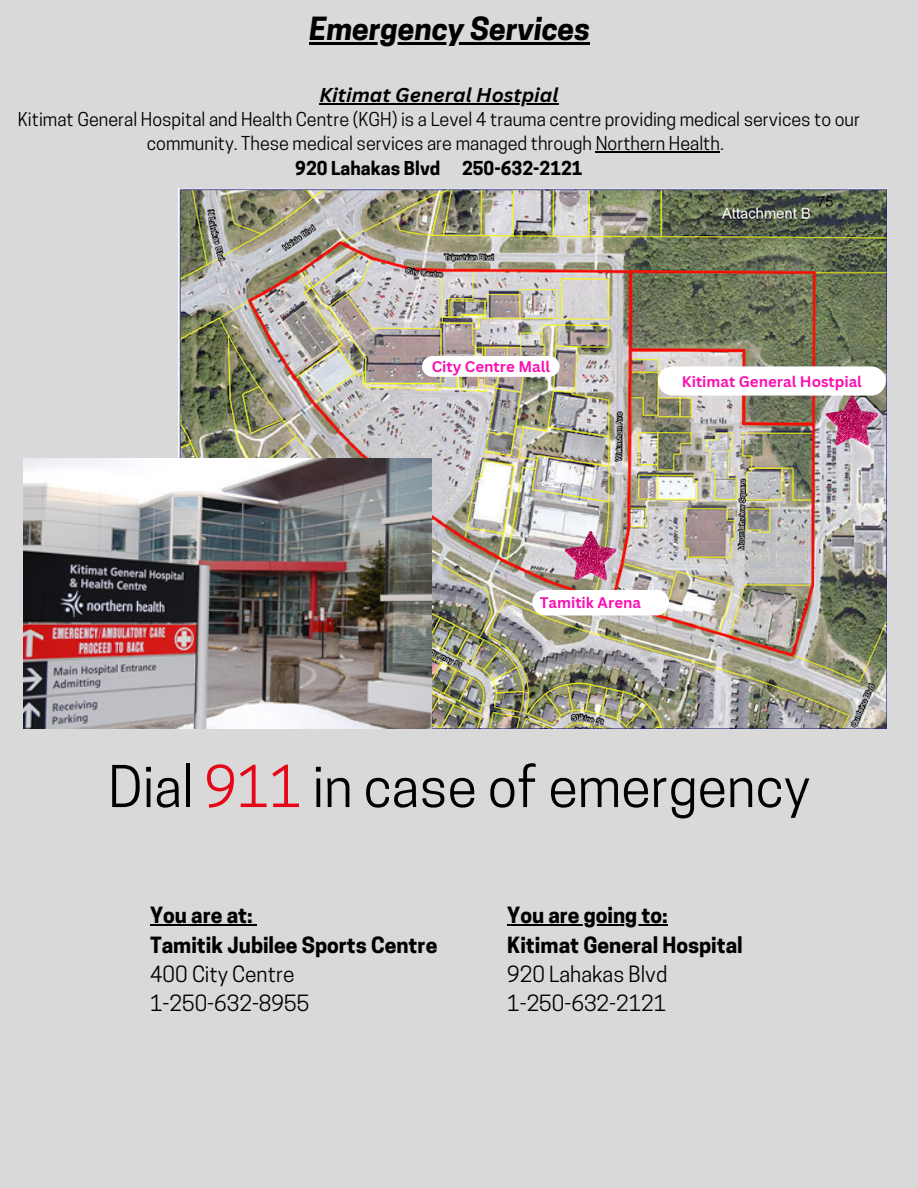
<style>
.page{position:relative;width:918px;height:1188px;background:#d9d9d9}
.page>*{position:absolute;margin:0;border:0;box-sizing:border-box;transform-origin:0 0}
.t1{font:54px "Cooper Hewitt";color:#000}
.t2{font:italic 700 30px "Cooper Hewitt";color:#000}
.t3{font:700 21px/29.2px "Cooper Hewitt";color:#000}
.t4{font:italic 700 19.5px "Canva Sans";color:#000}
.t5{font:18px/24.8px "Cooper Hewitt";color:#000;text-align:center}
.t6{font:700 15px "Canva Sans";color:#fb0eb2}
.s1{font-weight:700}
.s2{color:#e50719}
.s3{font-weight:400}
</style>
<div class="page">
<img style="left:179px;top:188px;width:707px;height:540px">
<img style="left:23px;top:458px;width:409px;height:270px">
<img style="left:826px;top:396px;width:52px;height:49px">
<img style="left:564px;top:531px;width:52px;height:50px">
<svg style="left:532px;top:590px;width:137px;height:26px;background:#fbfaf8"></svg>
<svg style="left:658px;top:366px;width:228px;height:30px;background:#f9f9f8"></svg>
<svg style="left:422px;top:356px;width:138px;height:21px;background:#fafaf9"></svg>
<hr style="left:310px;top:42px;width:280px;height:2px;background:#000">
<hr style="left:319px;top:103px;width:240px;height:1px;background:#000">
<hr style="left:596px;top:152px;width:124px;height:1px;background:#000">
<hr style="left:150px;top:925px;width:103px;height:1px;background:#000">
<hr style="left:507px;top:925px;width:161px;height:1px;background:#000">
<h2 class="t2" style="left:310px;top:17px;width:282px">Emergency Services</h2>
<h4 class="t4" style="left:319px;top:81px;width:241px">Kitimat General Hostpial</h4>
<h4 class="t5" style="left:18px;top:109px;width:844px">Kitimat General Hospital and Health Centre (KGH) is a Level 4 trauma centre providing medical services to our community. These medical services are managed through Northern Health.<br><span class="s1">920 Lahakas Blvd 250-632-2121</span></h4>
<p class="t6" style="left:432px;top:356px;width:120px">City Centre Mall</p>
<p class="t6" style="left:682px;top:371px;width:182px">Kitimat General Hostpial</p>
<p class="t6" style="left:540px;top:592px;width:103px">Tamitik Arena</p>
<p class="t1" style="left:108px;top:767px;width:703px">Dial <span class="s2">911</span> in case of emergency</p>
<p class="t3" style="left:150px;top:904px;width:289px">You are at:<br>Tamitik Jubilee Sports Centre<br><span class="s3">400 City Centre<br>1-250-632-8955</span></p>
<p class="t3" style="left:507px;top:904px;width:237px">You are going to:<br>Kitimat General Hospital<br><span class="s3">920 Lahakas Blvd<br>1-250-632-2121</span></p>
</div>
